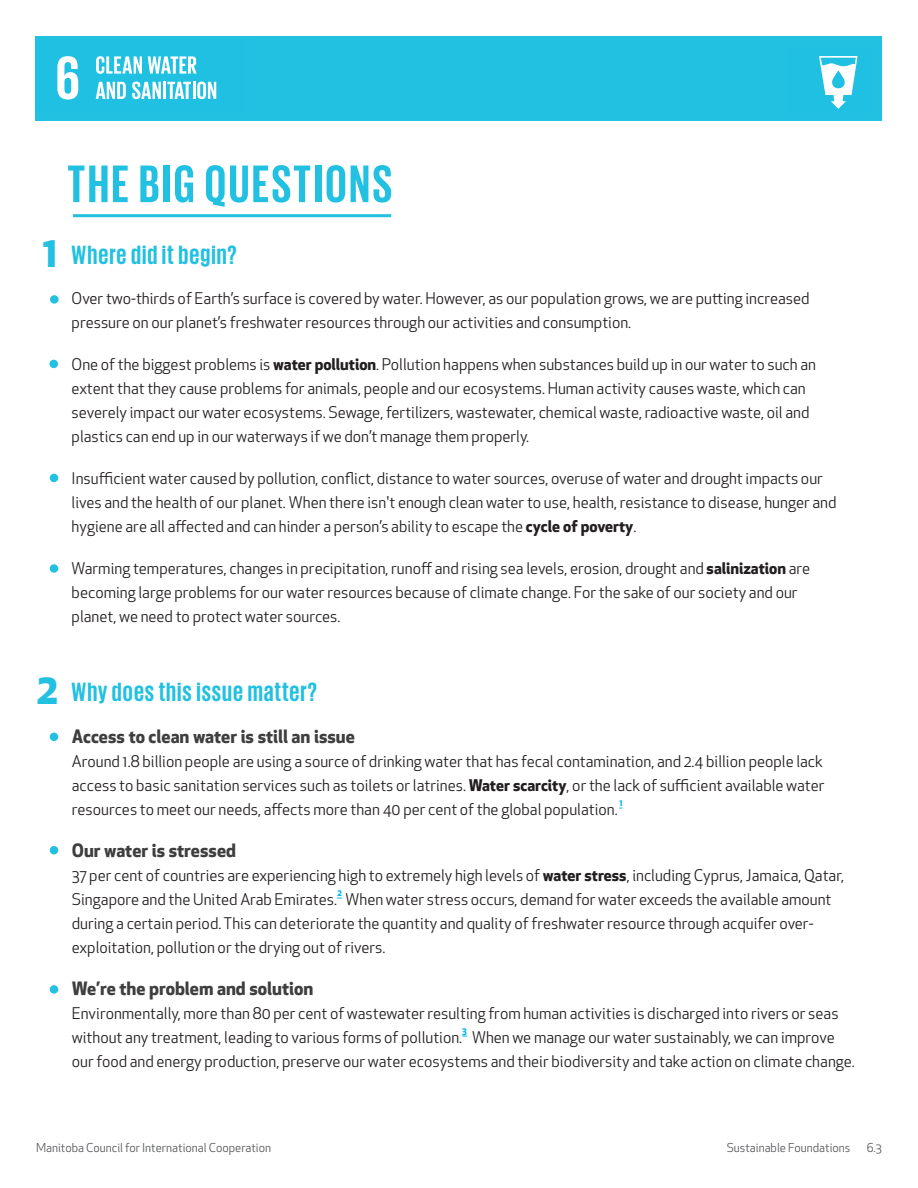
<style>
.page{position:relative;width:918px;height:1188px;background:#fff}
.page>*{position:absolute;margin:0;border:0;box-sizing:border-box;transform-origin:0 0}
.t1{font:700 54px "Giorgio Sans";letter-spacing:.05em;color:#22c0e1}
.t2{font:700 42px "Apex New";color:#22c0e1}
.t3{font:700 27px "Giorgio Sans";letter-spacing:.04em;color:#22c0e1}
.t4{font:700 18px "Apex New";color:#3e3e3f}
.t5{font:15.75px/24px "Apex New";color:#231f20}
.t6{font:12px "Apex New";color:#57585a}
.t7{font:700 9px "Apex New";color:#00baf1}
.s1{font-weight:700}
</style>
<div class="page">
<div style="left:50px;top:295px;width:9px;height:9px;background:#22c0e1;border-radius:50%"></div>
<div style="left:49px;top:360px;width:9px;height:8px;background:#22c0e1;border-radius:50%"></div>
<div style="left:50px;top:733px;width:8px;height:8px;background:#22c0e1;border-radius:50%"></div>
<div style="left:50px;top:846px;width:8px;height:8px;background:#22c0e1;border-radius:50%"></div>
<hr style="left:73px;top:214px;width:318px;height:3px;background:#22c0e1">
<div style="left:50px;top:474px;width:8px;height:8px;background:#22c0e1;border-radius:50%"></div>
<div style="left:50px;top:564px;width:8px;height:9px;background:#22c0e1;border-radius:50%"></div>
<div style="left:50px;top:985px;width:8px;height:9px;background:#22c0e1;border-radius:50%"></div>
<div style="left:36px;top:36px;width:846px;height:85px;background:#22c0e1"></div>
<svg style="left:819px;top:56px;width:39px;height:53px"></svg>
<svg style="left:57px;top:56px;width:21px;height:43px"></svg>
<svg style="left:96px;top:56px;width:46px;height:18px"></svg>
<svg style="left:148px;top:56px;width:49px;height:18px"></svg>
<svg style="left:96px;top:82px;width:30px;height:17px"></svg>
<svg style="left:132px;top:82px;width:29px;height:17px"></svg>
<hr style="left:163px;top:82px;width:3px;height:17px;background:#fff">
<svg style="left:167px;top:82px;width:49px;height:17px"></svg>
<p class="t1" style="left:68px;top:157px;width:326px">THE BIG QUESTIONS</p>
<p class="t2" style="left:43px;top:221px;width:17px">1</p>
<p class="t3" style="left:72px;top:241px;width:167px">Where did it begin?</p>
<p class="t5" style="left:72px;top:286px;width:739px">Over two-thirds of Earth’s surface is covered by water. However, as our population grows, we are putting increased pressure on our planet’s freshwater resources through our activities and consumption.</p>
<p class="t5" style="left:72px;top:352px;width:746px">One of the biggest problems is <span class="s1">water pollution</span>. Pollution happens when substances build up in our water to such an extent that they cause problems for animals, people and our ecosystems. Human activity causes waste, which can severely impact our water ecosystems. Sewage, fertilizers, wastewater, chemical waste, radioactive waste, oil and plastics can end up in our waterways if we don’t manage them properly.</p>
<p class="t5" style="left:72px;top:466px;width:766px">Insufficient water caused by pollution, conflict, distance to water sources, overuse of water and drought impacts our lives and the health of our planet. When there isn't enough clean water to use, health, resistance to disease, hunger and hygiene are all affected and can hinder a person’s ability to escape the <span class="s1">cycle of poverty</span>.</p>
<p class="t5" style="left:72px;top:556px;width:740px">Warming temperatures, changes in precipitation, runoff and rising sea levels, erosion, drought and <span class="s1">salinization</span> are becoming large problems for our water resources because of climate change. For the sake of our society and our planet, we need to protect water sources.</p>
<p class="t2" style="left:36px;top:658px;width:25px">2</p>
<p class="t3" style="left:72px;top:678px;width:247px">Why does this issue matter?</p>
<p class="t4" style="left:72px;top:723px;width:285px">Access to clean water is still an issue</p>
<p class="t5" style="left:72px;top:749px;width:754px;text-align:justify">Around 1.8 billion people are using a source of drinking water that has fecal contamination, and 2.4 billion people lack access to basic sanitation services such as toilets or latrines. <span class="s1">Water scarcity</span>, or the lack of sufficient available water resources to meet our needs, affects more than 40 per cent of the global population.</p>
<p class="t7" style="left:619px;top:796px;width:5px">1</p>
<p class="t4" style="left:72px;top:837px;width:166px">Our water is stressed</p>
<p class="t5" style="left:72px;top:863px;width:774px">37 per cent of countries are experiencing high to extremely high levels of <span class="s1">water stress</span>, including Cyprus, Jamaica, Qatar,<br>Singapore and the United Arab Emirates.</p>
<p class="t7" style="left:337px;top:886px;width:6px">2</p>
<p class="t5" style="left:72px;top:887px;width:761px;text-indent:274px">When water stress occurs, demand for water exceeds the available amount during a certain period. This can deteriorate the quantity and quality of freshwater resource through acquifer over&shy;exploitation, pollution or the drying out of rivers.</p>
<p class="t4" style="left:72px;top:975px;width:243px">We’re the problem and solution</p>
<p class="t5" style="left:72px;top:1001px;width:768px">Environmentally, more than 80 per cent of wastewater resulting from human activities is discharged into rivers or seas without any treatment, leading to various forms of pollution.</p>
<p class="t7" style="left:462px;top:1024px;width:6px">3</p>
<p class="t5" style="left:72px;top:1025px;width:785px;text-indent:400px">When we manage our water sustainably, we can improve our food and energy production, preserve our water ecosystems and their biodiversity and take action on climate change.</p>
<p class="t6" style="left:36px;top:1140px;width:237px">Manitoba Council for International Cooperation</p>
<p class="t6" style="left:727px;top:1140px;width:125px">Sustainable Foundations</p>
<p class="t6" style="left:867px;top:1140px;width:17px">6.3</p>
</div>
